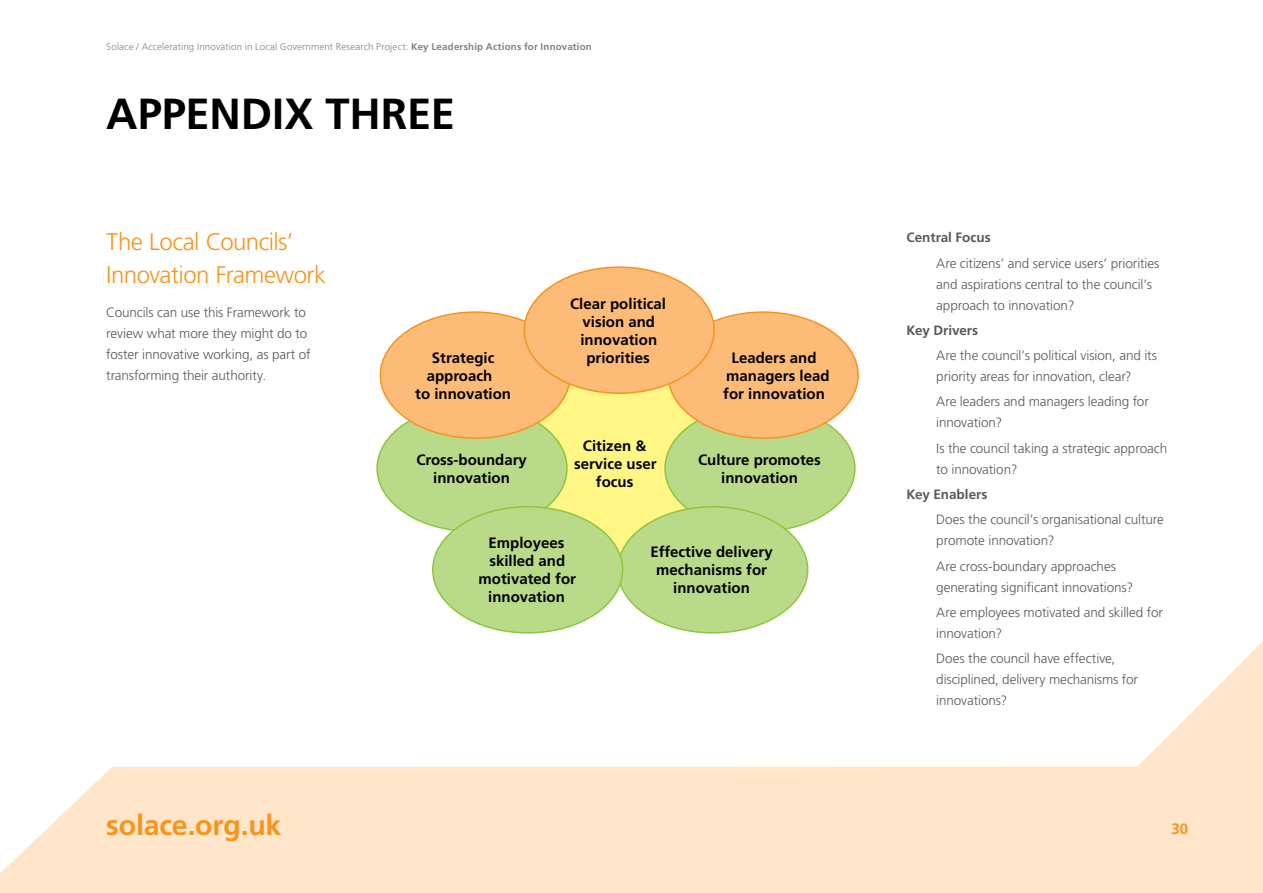
<style>
.page{position:relative;width:1263px;height:893px;background:#fff}
.page>*{position:absolute;margin:0;border:0;box-sizing:border-box;transform-origin:0 0}
.t1{font:700 43.5px "Frutiger";letter-spacing:-.005em;color:#000}
.t2{font:700 28.5px "Frutiger";letter-spacing:-.005em;color:#f7941e}
.t3{font:300 24px/33px "Frutiger";letter-spacing:-.02em;color:#f7941e}
.t4{font:700 15px/18px "Frutiger";color:#000;text-align:center}
.t5{font:700 15px "Frutiger";color:#f7941e}
.t6{font:300 13.5px/21px "Frutiger";letter-spacing:-.01em;color:#58595b}
.t7{font:700 13.5px "Frutiger";color:#58595b}
.t8{font:300 9.75px "Frutiger";letter-spacing:.015em;color:#808285}
.s1{font-weight:700}
</style>
<div class="page">
<div style="left:520px;top:368px;width:191px;height:191px;background:#fff685;border-radius:50%"></div>
<div style="left:665px;top:405px;width:190px;height:126px;background:#b9da89;border-radius:50%"></div>
<div style="left:377px;top:405px;width:190px;height:126px;background:#b9da89;border-radius:50%"></div>
<div style="left:668px;top:312px;width:190px;height:126px;background:#fcbb76;border-radius:50%"></div>
<svg style="left:0;top:641px;width:1263px;height:252px;fill:#ffe6ca"></svg>
<div style="left:380px;top:312px;width:190px;height:126px;background:#fcbb76;border-radius:50%"></div>
<div style="left:524px;top:267px;width:190px;height:126px;background:#fcbb76;border-radius:50%"></div>
<div style="left:618px;top:507px;width:190px;height:126px;background:#b9da89;border-radius:50%"></div>
<div style="left:433px;top:507px;width:190px;height:126px;background:#b9da89;border-radius:50%"></div>
<p class="t8" style="left:106px;top:41px;width:487px">Solace / Accelerating Innovation in Local Government Research Project: <span class="s1">Key Leadership Actions for Innovation</span></p>
<h1 class="t1" style="left:106px;top:89px;width:350px">APPENDIX THREE</h1>
<h3 class="t3" style="left:106px;top:226px;width:221px">The Local Councils’<br>Innovation Framework</h3>
<p class="t6" style="left:106px;top:302px;width:206px">Councils can use this Framework to review what more they might do to foster innovative working, as part of transforming their authority.</p>
<p class="t4" style="left:415px;top:349px;width:97px">Strategic approach<br>to innovation</p>
<p class="t4" style="left:416px;top:451px;width:112px">Cross-boundary innovation</p>
<p class="t4" style="left:570px;top:295px;width:97px">Clear political vision and innovation priorities</p>
<p class="t4" style="left:574px;top:437px;width:84px">Citizen &amp; service user focus</p>
<p class="t4" style="left:723px;top:349px;width:108px">Leaders and managers lead for innovation</p>
<p class="t4" style="left:698px;top:451px;width:124px">Culture promotes innovation</p>
<h2 class="t2" style="left:106px;top:808px;width:177px">solace.org.uk</h2>
<p class="t4" style="left:478px;top:534px;width:99px">Employees skilled and motivated for innovation</p>
<p class="t4" style="left:650px;top:543px;width:124px">Effective delivery mechanisms for innovation</p>
<p class="t7" style="left:906px;top:230px;width:86px">Central Focus</p>
<p class="t6" style="left:936px;top:253px;width:225px">Are citizens’ and service users’ priorities and aspirations central to the council’s approach to innovation?</p>
<p class="t7" style="left:906px;top:322px;width:73px">Key Drivers</p>
<p class="t6" style="left:936px;top:345px;width:222px">Are the council’s political vision, and its priority areas for innovation, clear?</p>
<p class="t6" style="left:936px;top:391px;width:214px">Are leaders and managers leading for innovation?</p>
<p class="t6" style="left:936px;top:438px;width:232px">Is the council taking a strategic approach to innovation?</p>
<p class="t7" style="left:906px;top:486px;width:83px">Key Enablers</p>
<p class="t6" style="left:936px;top:509px;width:229px">Does the council’s organisational culture promote innovation?</p>
<p class="t6" style="left:936px;top:556px;width:198px">Are cross-boundary approaches generating significant innovations?</p>
<p class="t6" style="left:936px;top:602px;width:228px">Are employees motivated and skilled for innovation?</p>
<p class="t6" style="left:936px;top:648px;width:203px">Does the council have effective, disciplined, delivery mechanisms for innovations?</p>
<p class="t5" style="left:1171px;top:820px;width:10px">9</p>
<p class="t5" style="left:1171px;top:820px;width:18px">30</p>
</div>
